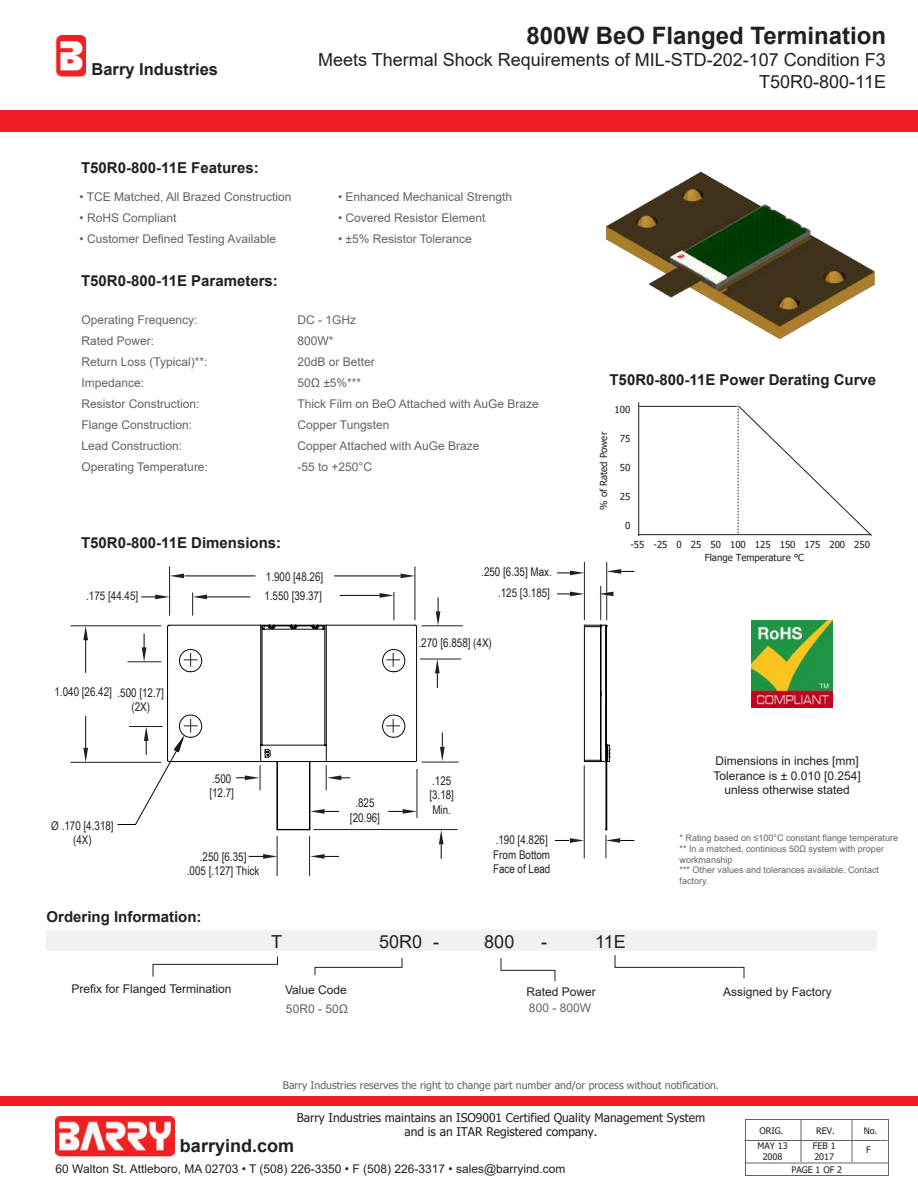
<style>
.page{position:relative;width:918px;height:1188px;background:#fff}
.page>*{position:absolute;margin:0;border:0;box-sizing:border-box;transform-origin:0 0}
.t1{font:700 24px "Arial";color:#231f20}
.t2{font:18px/21.6px "Arial";color:#231f20;text-align:right}
.t3{font:700 18px "Arial";color:#231f20}
.t4{font:700 16.5px "Arial";color:#231f20}
.t5{font:700 15px "Arial";color:#231f20}
.t6{font:12px "Arial";color:#636366}
.t7{font:12px/14.4px "Arial Narrow";color:#231f20}
.t8{font:12px/14.4px "Arial";color:#231f20;text-align:center}
.t9{font:12px/14.4px "Tahoma";color:#231f20;text-align:center}
.t10{font:10.5px "Tahoma";color:#636366}
.t11{font:9.6px "Tahoma";color:#231f20}
.t12{font:9px/10.8px "Arial";color:#636366}
.t13{font:9px/10.8px "Tahoma";color:#231f20;text-align:center}
</style>
<div class="page">
<div style="left:0;top:110px;width:918px;height:22px;background:#ee1d23"></div>
<div style="left:0;top:1096px;width:918px;height:9px;background:#ee1d23"></div>
<img style="left:56px;top:1117px;width:119px;height:40px">
<img style="left:56px;top:36px;width:29px;height:41px">
<div style="left:745px;top:1119px;width:144px;height:57px;border:1px solid #636366"></div>
<hr style="left:744px;top:1140px;width:143px;height:1px;background:#636366">
<hr style="left:801px;top:1120px;width:1px;height:42px;background:#636366">
<hr style="left:852px;top:1120px;width:1px;height:42px;background:#636366">
<hr style="left:746px;top:1163px;width:143px;height:1px;background:#636366">
<img style="left:751px;top:620px;width:82px;height:87px">
<div style="left:46px;top:930px;width:832px;height:20px;background:#f0f1f2"></div>
<svg style="left:501px;top:958px;width:54px;height:23px"></svg>
<svg style="left:615px;top:955px;width:129px;height:23px"></svg>
<svg style="left:315px;top:958px;width:87px;height:17px"></svg>
<svg style="left:153px;top:956px;width:125px;height:21px"></svg>
<hr style="left:638px;top:402px;width:1px;height:134px;background:#231f20">
<hr style="left:639px;top:534px;width:232px;height:1px;background:#231f20">
<hr style="left:639px;top:406px;width:98px;height:1px;background:#231f20">
<svg style="left:738px;top:404px;width:134px;height:132px"></svg>
<svg style="left:167px;top:624px;width:250px;height:206px"></svg>
<hr style="left:606px;top:562px;width:1px;height:58px;background:#231f20">
<hr style="left:584px;top:562px;width:1px;height:58px;background:#231f20">
<svg style="left:557px;top:571px;width:27px;height:4px"></svg>
<hr style="left:600px;top:586px;width:1px;height:34px;background:#231f20">
<svg style="left:599px;top:592px;width:14px;height:4px"></svg>
<svg style="left:557px;top:592px;width:27px;height:4px"></svg>
<svg style="left:607px;top:569px;width:27px;height:5px"></svg>
<svg style="left:555px;top:625px;width:79px;height:233px"></svg>
<hr style="left:71px;top:762px;width:90px;height:1px;background:#231f20">
<hr style="left:71px;top:626px;width:90px;height:1px;background:#231f20">
<svg style="left:83px;top:748px;width:5px;height:14px"></svg>
<hr style="left:85px;top:716px;width:1px;height:32px;background:#050504">
<svg style="left:83px;top:626px;width:5px;height:14px"></svg>
<hr style="left:85px;top:639px;width:1px;height:34px;background:#050504">
<hr style="left:128px;top:662px;width:33px;height:1px;background:#231f20">
<svg style="left:142px;top:634px;width:4px;height:28px"></svg>
<hr style="left:169px;top:567px;width:1px;height:49px;background:#231f20">
<hr style="left:415px;top:567px;width:1px;height:53px;background:#231f20">
<svg style="left:401px;top:574px;width:14px;height:4px"></svg>
<hr style="left:334px;top:576px;width:67px;height:1px;background:#050504">
<svg style="left:170px;top:574px;width:14px;height:4px"></svg>
<hr style="left:185px;top:576px;width:70px;height:1px;background:#050504">
<svg style="left:192px;top:592px;width:15px;height:24px"></svg>
<hr style="left:207px;top:597px;width:43px;height:1px;background:#050504">
<svg style="left:380px;top:592px;width:15px;height:28px"></svg>
<hr style="left:340px;top:595px;width:40px;height:1px;background:#050504">
<svg style="left:141px;top:595px;width:29px;height:4px"></svg>
<hr style="left:309px;top:836px;width:1px;height:40px;background:#231f20">
<hr style="left:277px;top:836px;width:1px;height:40px;background:#231f20">
<svg style="left:249px;top:854px;width:28px;height:5px"></svg>
<svg style="left:310px;top:854px;width:29px;height:5px"></svg>
<hr style="left:422px;top:762px;width:37px;height:1px;background:#231f20">
<hr style="left:313px;top:829px;width:145px;height:1px;background:#231f20">
<svg style="left:440px;top:733px;width:5px;height:28px"></svg>
<svg style="left:439px;top:830px;width:5px;height:29px"></svg>
<hr style="left:420px;top:659px;width:41px;height:1px;background:#231f20">
<hr style="left:422px;top:626px;width:41px;height:1px;background:#231f20">
<svg style="left:435px;top:659px;width:5px;height:29px"></svg>
<svg style="left:436px;top:598px;width:4px;height:28px"></svg>
<svg style="left:236px;top:765px;width:25px;height:25px"></svg>
<svg style="left:326px;top:765px;width:24px;height:25px"></svg>
<svg style="left:386px;top:719px;width:14px;height:14px"></svg>
<svg style="left:386px;top:653px;width:14px;height:14px"></svg>
<svg style="left:117px;top:719px;width:81px;height:106px"></svg>
<svg style="left:184px;top:653px;width:14px;height:14px"></svg>
<img style="left:605px;top:171px;width:270px;height:169px">
<hr style="left:417px;top:769px;width:1px;height:49px;background:#231f20">
<svg style="left:310px;top:809px;width:29px;height:5px"></svg>
<svg style="left:388px;top:809px;width:29px;height:5px"></svg>
<h3 class="t4" style="left:92px;top:58px;width:128px">Barry Industries</h3>
<h1 class="t1" style="left:526px;top:19px;width:361px">800W BeO Flanged Termination</h1>
<h2 class="t2" style="left:318px;top:49px;width:569px">Meets Thermal Shock Requirements of MIL-STD-202-107 Condition F3<br>T50R0-800-11E</h2>
<p class="t5" style="left:81px;top:158px;width:179px">T50R0-800-11E Features:</p>
<p class="t6" style="left:80px;top:188px;width:214px">• TCE Matched, All Brazed Construction</p>
<p class="t6" style="left:80px;top:209px;width:98px">• RoHS Compliant</p>
<p class="t6" style="left:80px;top:230px;width:198px">• Customer Defined Testing Available</p>
<p class="t5" style="left:81px;top:270px;width:198px">T50R0-800-11E Parameters:</p>
<p class="t6" style="left:338px;top:188px;width:176px">• Enhanced Mechanical Strength</p>
<p class="t6" style="left:338px;top:209px;width:149px">• Covered Resistor Element</p>
<p class="t6" style="left:338px;top:230px;width:135px">• ±5% Resistor Tolerance</p>
<p class="t6" style="left:82px;top:311px;width:118px">Operating Frequency:</p>
<p class="t6" style="left:298px;top:311px;width:60px">DC - 1GHz</p>
<p class="t6" style="left:82px;top:332px;width:74px">Rated Power:</p>
<p class="t6" style="left:298px;top:332px;width:38px">800W*</p>
<p class="t6" style="left:82px;top:353px;width:128px">Return Loss (Typical)**:</p>
<p class="t6" style="left:298px;top:353px;width:79px">20dB or Better</p>
<p class="t6" style="left:82px;top:374px;width:64px">Impedance:</p>
<p class="t6" style="left:298px;top:374px;width:65px">50Ω ±5%***</p>
<p class="t6" style="left:82px;top:395px;width:120px">Resistor Construction:</p>
<p class="t6" style="left:298px;top:395px;width:243px">Thick Film on BeO Attached with AuGe Braze</p>
<p class="t6" style="left:82px;top:416px;width:112px">Flange Construction:</p>
<p class="t6" style="left:298px;top:416px;width:94px">Copper Tungsten</p>
<p class="t6" style="left:82px;top:437px;width:102px">Lead Construction:</p>
<p class="t6" style="left:298px;top:437px;width:184px">Copper Attached with AuGe Braze</p>
<p class="t6" style="left:82px;top:458px;width:128px">Operating Temperature:</p>
<p class="t6" style="left:298px;top:458px;width:76px">-55 to +250°C</p>
<p class="t5" style="left:81px;top:533px;width:202px">T50R0-800-11E Dimensions:</p>
<p class="t7" style="left:266px;top:569px;width:59px">1.900 [48.26]</p>
<p class="t7" style="left:86px;top:588px;width:53px">.175 [44.45]</p>
<p class="t7" style="left:264px;top:588px;width:59px">1.550 [39.37]</p>
<p class="t7" style="left:131px;top:684px;width:34px;line-height:15.5px;text-indent:-77px">1.040 [26.42] .500 [12.7] (2X)</p>
<p class="t7" style="left:51px;top:818px;width:64px;text-align:center">Ø .170 [4.318] (4X)</p>
<p class="t7" style="left:209px;top:771px;width:26px">.500 [12.7]</p>
<p class="t7" style="left:187px;top:849px;width:74px;text-align:center">.250 [6.35]<br>.005 [.127] Thick</p>
<p class="t5" style="left:46px;top:906px;width:157px">Ordering Information:</p>
<p class="t7" style="left:350px;top:795px;width:32px;text-align:center">.825 [20.96]</p>
<p class="t7" style="left:481px;top:561px;width:72px;line-height:21px;text-align:right">.250 [6.35] Max. .125 [3.185]</p>
<p class="t7" style="left:419px;top:635px;width:75px">.270 [6.858] (4X)</p>
<p class="t7" style="left:429px;top:773px;width:26px">.125 [3.18]<br>Min.</p>
<p class="t7" style="left:493px;top:832px;width:59px">.190 [4.826]<br>From Bottom<br>Face of Lead</p>
<p class="t5" style="left:609px;top:369px;width:268px">T50R0-800-11E Power Derating Curve</p>
<p class="t11" style="left:597px;top:510px;width:79px;rotate:-90deg">% of Rated Power</p>
<p class="t11" style="left:615px;top:403px;width:17px">100</p>
<p class="t11" style="left:620px;top:432px;width:12px">75</p>
<p class="t11" style="left:620px;top:461px;width:12px">50</p>
<p class="t11" style="left:620px;top:490px;width:12px">25</p>
<p class="t11" style="left:625px;top:519px;width:7px">0</p>
<p class="t11" style="left:630px;top:538px;width:241px">-55 -25 0 25 50 100 125 150 175 200 250</p>
<p class="t11" style="left:705px;top:551px;width:101px">Flange Temperature °C</p>
<p class="t8" style="left:713px;top:754px;width:149px">Dimensions in inches [mm]<br>Tolerance is ± 0.010 [0.254] unless otherwise stated</p>
<p class="t12" style="left:680px;top:832px;width:220px">* Rating based on ≤100°C constant flange temperature ** In a matched, continious 50Ω system with proper workmanship<br>*** Other values and tolerances available. Contact factory.</p>
<h2 class="t2" style="left:271px;top:931px;width:12px">T</h2>
<h2 class="t2" style="left:379px;top:931px;width:61px">50R0 -</h2>
<h2 class="t2" style="left:484px;top:931px;width:32px">800</h2>
<h2 class="t2" style="left:541px;top:931px;width:7px">-</h2>
<h2 class="t2" style="left:595px;top:931px;width:32px">11E</h2>
<p class="t8" style="left:72px;top:981px;width:161px">Prefix for Flanged Termination</p>
<p class="t8" style="left:285px;top:983px;width:63px">Value Code</p>
<p class="t6" style="left:286px;top:1001px;width:63px">50R0 - 50Ω</p>
<p class="t8" style="left:526px;top:984px;width:71px">Rated Power</p>
<p class="t8" style="left:723px;top:984px;width:110px">Assigned by Factory</p>
<p class="t6" style="left:529px;top:999px;width:64px">800 - 800W</p>
<p class="t10" style="left:283px;top:1078px;width:438px">Barry Industries reserves the right to change part number and/or process without notification.</p>
<p class="t9" style="left:297px;top:1111px;width:410px">Barry Industries maintains an ISO9001 Certified Quality Management System and is an ITAR Registered company.</p>
<h2 class="t3" style="left:180px;top:1132px;width:116px">barryind.com</h2>
<p class="t8" style="left:56px;top:1162px;width:512px">60 Walton St. Attleboro, MA 02703 • T (508) 226-3350 • F (508) 226-3317 • sales@barryind.com</p>
<p class="t13" style="left:759px;top:1125px;width:26px">ORIG.</p>
<p class="t13" style="left:816px;top:1125px;width:20px">REV.</p>
<p class="t13" style="left:864px;top:1126px;width:15px">No.</p>
<p class="t13" style="left:757px;top:1141px;width:32px">MAY 13<br>2008</p>
<p class="t13" style="left:813px;top:1141px;width:24px;text-align:left">FEB 1<br>2017</p>
<p class="t13" style="left:791px;top:1165px;width:52px">PAGE 1 OF 2</p>
<p class="t13" style="left:866px;top:1145px;width:6px">F</p>
</div>
